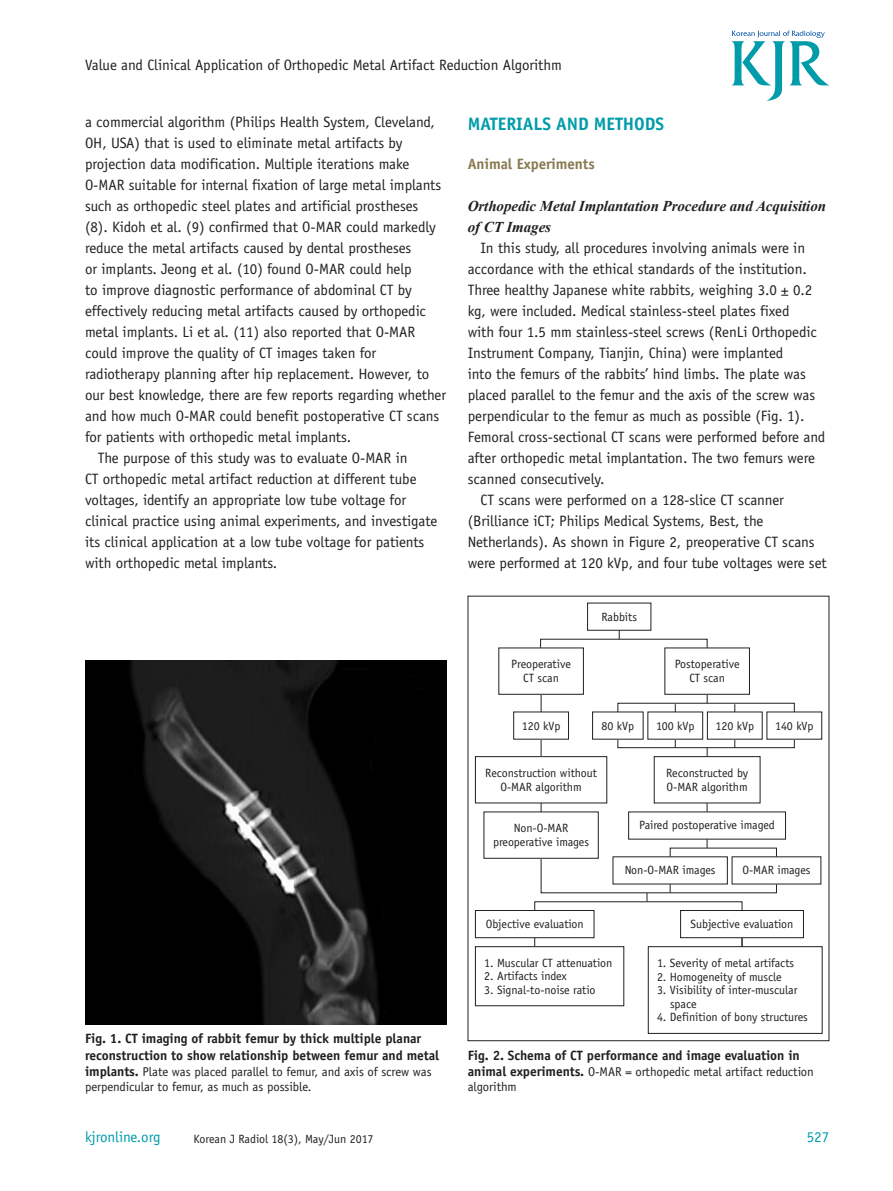
<style>
.page{position:relative;width:893px;height:1191px;background:#fff}
.page>*{position:absolute;margin:0;border:0;box-sizing:border-box;transform-origin:0 0}
.큰제목{font:700 18px "Officina Sans Std";letter-spacing:-.005em;color:#009caa}
.본문{font:15px/21px "Officina Sans Std";letter-spacing:-.005em;color:#231f20}
._1{font:italic 700 15px/21px "Times New Roman";letter-spacing:-.005em;color:#231f20}
._1_제목{font:700 15px "Officina Sans Std";letter-spacing:-.005em;color:#887a51}
.t1{font:15px "Officina Sans Std";letter-spacing:-.005em;color:#009caa}
.그림제목{font:700 13.5px/16.2px "Officina Sans Std";letter-spacing:-.005em;color:#231f20}
.그림제목-2{font:12.75px/15.9px "Officina Sans Std";letter-spacing:-.005em;color:#231f20}
.t2{font:12px/13.5px "Officina Sans Std";letter-spacing:-.005em;color:#231f20}
.s1{font-weight:700;font-size:13.5px}
</style>
<div class="page">
<svg style="left:732px;top:31px;width:97px;height:70px"></svg>
<img style="left:85px;top:660px;width:361px;height:364px">
<svg style="left:541px;top:687px;width:236px;height:206px"></svg>
<div style="left:613px;top:857px;width:114px;height:27px;background:#fff"></div>
<div style="left:732px;top:857px;width:89px;height:27px;background:#fff"></div>
<div style="left:665px;top:648px;width:84px;height:46px;background:#fff"></div>
<div style="left:593px;top:712px;width:50px;height:27px;background:#fff"></div>
<div style="left:648px;top:712px;width:55px;height:27px;background:#fff"></div>
<div style="left:707px;top:712px;width:55px;height:27px;background:#fff"></div>
<div style="left:767px;top:712px;width:55px;height:27px;background:#fff"></div>
<div style="left:475px;top:756px;width:132px;height:47px;background:#fff"></div>
<div style="left:475px;top:756px;width:132px;height:47px;border:1px solid #231f20"></div>
<div style="left:484px;top:812px;width:114px;height:46px;background:#fff"></div>
<div style="left:514px;top:712px;width:54px;height:27px;background:#fff"></div>
<div style="left:513px;top:711px;width:56px;height:28px;border:1px solid #231f20"></div>
<div style="left:475px;top:946px;width:149px;height:60px;border:1px solid #231f20"></div>
<div style="left:648px;top:946px;width:174px;height:87px;border:1px solid #231f20"></div>
<div style="left:475px;top:910px;width:119px;height:28px;border:1px solid #231f20"></div>
<div style="left:680px;top:910px;width:124px;height:28px;border:1px solid #231f20"></div>
<div style="left:499px;top:648px;width:84px;height:46px;background:#fff"></div>
<p class="본문" style="left:85px;top:54px;width:478px">Value and Clinical Application of Orthopedic Metal Artifact Reduction Algorithm</p>
<p class="본문" style="left:85px;top:112px;width:363px">a commercial algorithm (Philips Health System, Cleveland, OH, USA) that is used to eliminate metal artifacts by projection data modification. Multiple iterations make O-MAR suitable for internal fixation of large metal implants such as orthopedic steel plates and artificial prostheses<br>(8). Kidoh et al. (9) confirmed that O-MAR could markedly reduce the metal artifacts caused by dental prostheses<br>or implants. Jeong et al. (10) found O-MAR could help<br>to improve diagnostic performance of abdominal CT by effectively reducing metal artifacts caused by orthopedic metal implants. Li et al. (11) also reported that O-MAR could improve the quality of CT images taken for radiotherapy planning after hip replacement. However, to our best knowledge, there are few reports regarding whether and how much O-MAR could benefit postoperative CT scans for patients with orthopedic metal implants.</p>
<p class="본문" style="left:85px;top:448px;width:354px;text-indent:13px">The purpose of this study was to evaluate O-MAR in<br>CT orthopedic metal artifact reduction at different tube voltages, identify an appropriate low tube voltage for clinical practice using animal experiments, and investigate its clinical application at a low tube voltage for patients with orthopedic metal implants.</p>
<p class="그림제목" style="left:85px;top:1030px;width:356px">Fig. 1. CT imaging of rabbit femur by thick multiple planar reconstruction to show relationship between femur and metal</p>
<p class="그림제목-2" style="left:85px;top:1063px;width:348px"><span class="s1">implants.</span> Plate was placed parallel to femur, and axis of screw was perpendicular to femur, as much as possible.</p>
<p class="t1" style="left:85px;top:1128px;width:77px">kjronline.org</p>
<p class="t2" style="left:194px;top:1132px;width:181px">Korean J Radiol 18(3), May/Jun 2017</p>
<p class="큰제목" style="left:468px;top:112px;width:198px">MATERIALS AND METHODS</p>
<p class="_1_제목" style="left:468px;top:155px;width:129px">Animal Experiments</p>
<p class="_1" style="left:468px;top:195px;width:360px">Orthopedic Metal Implantation Procedure and Acquisition of CT Images</p>
<p class="본문" style="left:468px;top:238px;width:359px;text-indent:13px">In this study, all procedures involving animals were in accordance with the ethical standards of the institution.<br>Three healthy Japanese white rabbits, weighing 3.0 ± 0.2 kg, were included. Medical stainless-steel plates fixed<br>with four 1.5 mm stainless-steel screws (RenLi Orthopedic Instrument Company, Tianjin, China) were implanted<br>into the femurs of the rabbits’ hind limbs. The plate was placed parallel to the femur and the axis of the screw was perpendicular to the femur as much as possible (Fig. 1).<br>Femoral cross-sectional CT scans were performed before and after orthopedic metal implantation. The two femurs were scanned consecutively.</p>
<p class="본문" style="left:468px;top:490px;width:361px;text-indent:13px">CT scans were performed on a 128-slice CT scanner (Brilliance iCT; Philips Medical Systems, Best, the Netherlands). As shown in Figure 2, preoperative CT scans were performed at 120 kVp, and four tube voltages were set</p>
<p class="t2" style="left:511px;top:657px;width:61px">Preoperative</p>
<p class="t2" style="left:523px;top:671px;width:37px">CT scan</p>
<p class="t2" style="left:522px;top:718px;width:40px">120 kVp</p>
<p class="t2" style="left:601px;top:610px;width:37px">Rabbits</p>
<p class="t2" style="left:675px;top:657px;width:66px">Postoperative</p>
<p class="t2" style="left:689px;top:671px;width:37px">CT scan</p>
<p class="t2" style="left:602px;top:718px;width:34px">80 kVp</p>
<p class="t2" style="left:656px;top:718px;width:40px">100 kVp</p>
<p class="t2" style="left:715px;top:718px;width:40px">120 kVp</p>
<p class="t2" style="left:775px;top:718px;width:40px">140 kVp</p>
<p class="t2" style="left:485px;top:766px;width:113px">Reconstruction without</p>
<p class="t2" style="left:500px;top:779px;width:83px">O-MAR algorithm</p>
<p class="t2" style="left:514px;top:821px;width:56px">Non-O-MAR</p>
<p class="t2" style="left:493px;top:835px;width:98px">preoperative images</p>
<p class="t2" style="left:666px;top:766px;width:84px">Reconstructed by</p>
<p class="t2" style="left:667px;top:779px;width:83px">O-MAR algorithm</p>
<p class="t2" style="left:639px;top:818px;width:137px">Paired postoperative imaged</p>
<p class="t2" style="left:625px;top:863px;width:92px">Non-O-MAR images</p>
<p class="t2" style="left:742px;top:863px;width:70px">O-MAR images</p>
<p class="t2" style="left:486px;top:917px;width:99px">Objective evaluation</p>
<p class="t2" style="left:691px;top:917px;width:104px">Subjective evaluation</p>
<p class="t2" style="left:484px;top:956px;width:130px">1. Muscular CT attenuation</p>
<p class="t2" style="left:484px;top:969px;width:84px">2. Artifacts index</p>
<p class="t2" style="left:484px;top:983px;width:113px">3. Signal-to-noise ratio</p>
<p class="t2" style="left:657px;top:956px;width:139px">1. Severity of metal artifacts</p>
<p class="t2" style="left:657px;top:969px;width:126px">2. Homogeneity of muscle</p>
<p class="t2" style="left:670px;top:983px;width:129px;text-indent:-13px">3. Visibility of inter-muscular space</p>
<p class="t2" style="left:657px;top:1010px;width:152px">4. Definition of bony structures</p>
<p class="그림제목" style="left:468px;top:1046px;width:334px">Fig. 2. Schema of CT performance and image evaluation in</p>
<p class="그림제목-2" style="left:468px;top:1063px;width:348px"><span class="s1">animal experiments.</span> O-MAR = orthopedic metal artifact reduction algorithm</p>
<p class="t1" style="left:807px;top:1128px;width:24px">527</p>
</div>
